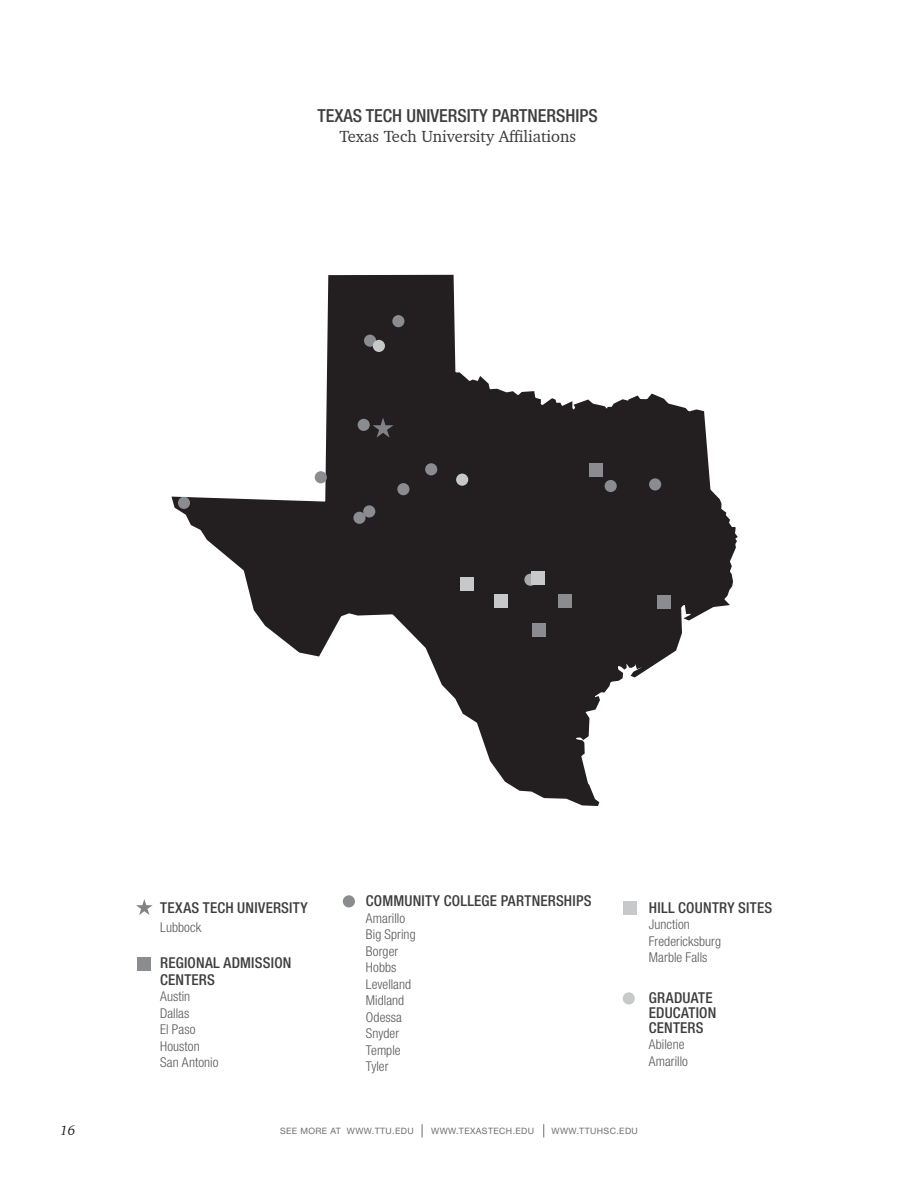
<style>
.page{position:relative;width:918px;height:1188px;background:#fff}
.page>*{position:absolute;margin:0;border:0;box-sizing:border-box;transform-origin:0 0}
.t1{font:500 condensed 18px "Helvetica Neue";color:#3e3e3f}
.t2{font:16.5px "Charter BT Pro";color:#3e3e3f}
.t3{font:500 condensed 15px/15px "Helvetica Neue";letter-spacing:.02em;color:#3e3e3f}
.t4{font:300 condensed 13.5px/16.5px "Helvetica Neue";letter-spacing:.005em;color:#57585a}
.t5{font:italic 13.5px "Charter BT";color:#231f20}
.t6{font:8.7px "Helvetica Neue";letter-spacing:.045em;color:#6c6d70}
</style>
<div class="page">
<svg style="left:422px;top:1124px;width:1px;height:13px"></svg>
<svg style="left:543px;top:1124px;width:1px;height:13px"></svg>
<svg style="left:172px;top:275px;width:566px;height:531px"></svg>
<svg style="left:373px;top:418px;width:21px;height:20px"></svg>
<div style="left:425px;top:463px;width:12px;height:12px;background:#8a8c8f;border-radius:50%"></div>
<div style="left:364px;top:335px;width:12px;height:12px;background:#8a8c8f;border-radius:50%"></div>
<div style="left:358px;top:419px;width:12px;height:12px;background:#8a8c8f;border-radius:50%"></div>
<div style="left:456px;top:474px;width:12px;height:12px;background:#c7c8ca;border-radius:50%"></div>
<div style="left:524px;top:574px;width:13px;height:12px;background:#a8a9ad;border-radius:50%"></div>
<div style="left:649px;top:478px;width:12px;height:13px;background:#8a8c8f;border-radius:50%"></div>
<div style="left:605px;top:480px;width:12px;height:12px;background:#8a8c8f;border-radius:50%"></div>
<div style="left:353px;top:512px;width:13px;height:12px;background:#8a8c8f;border-radius:50%"></div>
<div style="left:315px;top:471px;width:12px;height:12px;background:#8a8c8f;border-radius:50%"></div>
<div style="left:363px;top:505px;width:12px;height:13px;background:#8a8c8f;border-radius:50%"></div>
<div style="left:397px;top:483px;width:12px;height:12px;background:#8a8c8f;border-radius:50%"></div>
<svg style="left:136px;top:899px;width:17px;height:16px"></svg>
<div style="left:343px;top:895px;width:12px;height:12px;background:#8a8c8f;border-radius:50%"></div>
<div style="left:137px;top:957px;width:13px;height:14px;background:#8a8c8f"></div>
<div style="left:624px;top:902px;width:13px;height:13px;background:#c7c8ca"></div>
<div style="left:623px;top:992px;width:12px;height:13px;background:#c7c8ca;border-radius:50%"></div>
<div style="left:460px;top:577px;width:13px;height:13px;background:#c7c8ca"></div>
<div style="left:495px;top:594px;width:13px;height:14px;background:#c7c8ca"></div>
<div style="left:373px;top:340px;width:12px;height:12px;background:#c7c8ca;border-radius:50%"></div>
<div style="left:392px;top:315px;width:12px;height:12px;background:#8a8c8f;border-radius:50%"></div>
<div style="left:590px;top:463px;width:13px;height:13px;background:#8a8c8f"></div>
<div style="left:178px;top:497px;width:12px;height:12px;background:#8a8c8f;border-radius:50%"></div>
<div style="left:657px;top:596px;width:14px;height:13px;background:#8a8c8f"></div>
<div style="left:532px;top:623px;width:13px;height:14px;background:#8a8c8f"></div>
<div style="left:558px;top:594px;width:14px;height:14px;background:#8a8c8f"></div>
<div style="left:531px;top:571px;width:14px;height:13px;background:#c7c8ca"></div>
<h1 class="t1" style="left:318px;top:105px;width:185px">TEXAS TECH UNIVERSITY PART</h1>
<h1 class="t1" style="left:528px;top:105px;width:62px">NERSHIPS</h1>
<p class="t2" style="left:340px;top:125px;width:238px">Texas Tech University Affiliations</p>
<p class="t3" style="left:160px;top:900px;width:59px">TEXAS TECH</p>
<p class="t3" style="left:237px;top:900px;width:8px">UNIVE</p>
<p class="t3" style="left:273px;top:900px;width:36px">RSITY</p>
<p class="t4" style="left:160px;top:919px;width:43px">Lubbock</p>
<p class="t3" style="left:160px;top:955px;width:17px">REGION</p>
<p class="t3" style="left:160px;top:955px;width:119px;line-height:16.5px;text-indent:45px">AL ADMISSION<br>CENTERS</p>
<p class="t4" style="left:160px;top:988px;width:60px">Austin<br>Dallas<br>El Paso<br>Houston<br>San Antonio</p>
<p class="t3" style="left:366px;top:893px;width:10px">COMMUNI</p>
<p class="t3" style="left:425px;top:893px;width:27px">TYCOLLEGE</p>
<p class="t3" style="left:501px;top:893px;width:92px">PARTNERSHI PS</p>
<p class="t4" style="left:366px;top:910px;width:51px">Amarillo<br>Big Spring<br>Borger<br>Hobbs<br>Levelland<br>Midland<br>Odessa<br>Snyder<br>Temple<br>Tyler</p>
<p class="t3" style="left:649px;top:900px;width:8px">HILL</p>
<p class="t3" style="left:678px;top:900px;width:9px">COUN</p>
<p class="t3" style="left:712px;top:900px;width:62px">TRY SITES</p>
<p class="t4" style="left:649px;top:916px;width:74px">Junction<br>Fredericksburg<br>Marble Falls</p>
<p class="t3" style="left:649px;top:990px;width:64px">GRADUATE<br>EDUC</p>
<p class="t3" style="left:649px;top:1005px;width:56px;text-align:right">ATION<br>CENTERS</p>
<p class="t4" style="left:649px;top:1036px;width:41px">Abilene<br>Amarillo</p>
<p class="t5" style="left:60px;top:1121px;width:17px">16</p>
<p class="t6" style="left:280px;top:1126px;width:135px">SEE MORE AT WWW.TTTU.EDU</p>
<p class="t6" style="left:431px;top:1126px;width:52px">WWW.TEXASTE</p>
<p class="t6" style="left:499px;top:1126px;width:36px">CH.EDU</p>
<p class="t6" style="left:552px;top:1126px;width:88px">WWW.TTTUHSC.EDU</p>
</div>
